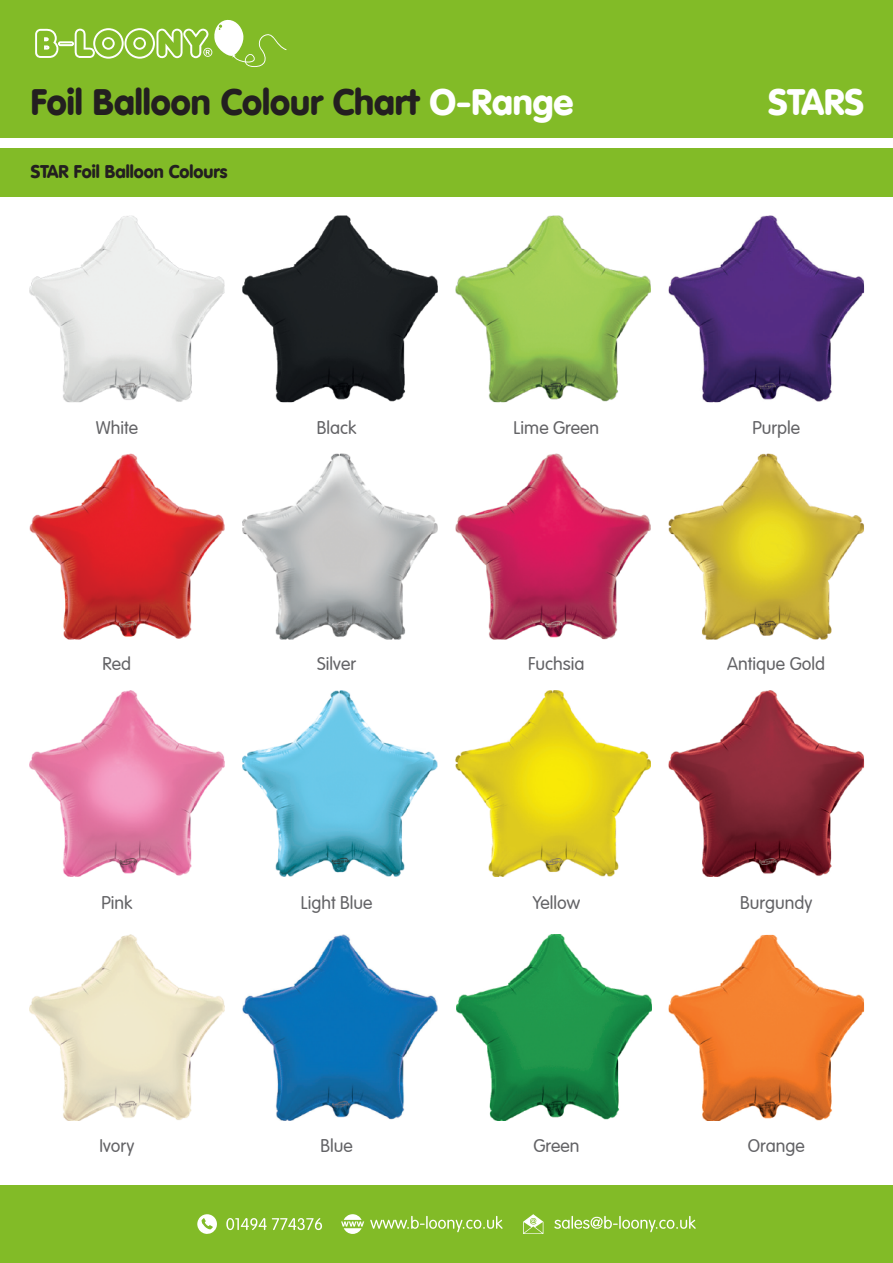
<style>
.page{position:relative;width:893px;height:1263px;background:#fff}
.page>*{position:absolute;margin:0;border:0;box-sizing:border-box;transform-origin:0 0}
.t1{font:900 36px "VAG Rounded";color:#231f20}
.t2{font:900 36px "VAG Rounded";color:#fff}
.t3{font:300 18px "VAG Rounded LT";color:#636366}
.t4{font:900 18px "VAG Rounded";color:#231f20}
.s1{color:#fff}
</style>
<div class="page">
<div style="left:0;top:0;width:893px;height:137px;background:#82bb27"></div>
<div style="left:0;top:1185px;width:893px;height:78px;background:#82bb27"></div>
<div style="left:0;top:148px;width:893px;height:48px;background:#82bb27"></div>
<svg style="left:35px;top:19px;width:252px;height:48px"></svg>
<svg style="left:523px;top:1214px;width:20px;height:20px"></svg>
<svg style="left:341px;top:1214px;width:23px;height:20px"></svg>
<svg style="left:197px;top:1214px;width:20px;height:20px"></svg>
<svg style="left:226px;top:1218px;width:96px;height:12px"></svg>
<svg style="left:370px;top:1216px;width:133px;height:16px"></svg>
<svg style="left:554px;top:1216px;width:142px;height:16px"></svg>
<img style="left:29px;top:215px;width:196px;height:187px">
<img style="left:242px;top:215px;width:196px;height:187px">
<img style="left:455px;top:215px;width:196px;height:187px">
<img style="left:669px;top:215px;width:195px;height:187px">
<img style="left:29px;top:454px;width:196px;height:185px">
<img style="left:242px;top:454px;width:196px;height:185px">
<img style="left:455px;top:454px;width:196px;height:185px">
<img style="left:669px;top:454px;width:195px;height:185px">
<img style="left:29px;top:690px;width:196px;height:187px">
<img style="left:242px;top:690px;width:196px;height:187px">
<img style="left:455px;top:690px;width:196px;height:187px">
<img style="left:669px;top:690px;width:195px;height:187px">
<img style="left:29px;top:934px;width:196px;height:187px">
<img style="left:242px;top:934px;width:196px;height:187px">
<img style="left:669px;top:935px;width:195px;height:186px">
<img style="left:457px;top:934px;width:195px;height:186px">
<h1 class="t1" style="left:31px;top:81px;width:544px">Foil Balloon Colour Chart <span class="s1">O-Range</span></h1>
<h1 class="t2" style="left:769px;top:81px;width:97px">STARS</h1>
<p class="t4" style="left:31px;top:161px;width:198px">STAR Foil Balloon Colours</p>
<p class="t3" style="left:96px;top:417px;width:44px">White</p>
<p class="t3" style="left:317px;top:417px;width:41px">Black</p>
<p class="t3" style="left:514px;top:417px;width:87px">Lime Green</p>
<p class="t3" style="left:752px;top:417px;width:49px">Purple</p>
<p class="t3" style="left:103px;top:654px;width:30px">Red</p>
<p class="t3" style="left:317px;top:654px;width:40px">Silver</p>
<p class="t3" style="left:528px;top:654px;width:58px">Fuchsia</p>
<p class="t3" style="left:727px;top:654px;width:99px">Antique Gold</p>
<p class="t3" style="left:101px;top:892px;width:33px">Pink</p>
<p class="t3" style="left:301px;top:892px;width:73px">Light Blue</p>
<p class="t3" style="left:533px;top:892px;width:49px">Yellow</p>
<p class="t3" style="left:740px;top:892px;width:74px">Burgundy</p>
<p class="t3" style="left:99px;top:1136px;width:37px">Ivory</p>
<p class="t3" style="left:320px;top:1136px;width:34px">Blue</p>
<p class="t3" style="left:533px;top:1136px;width:48px">Green</p>
<p class="t3" style="left:748px;top:1136px;width:59px">Orange</p>
</div>
